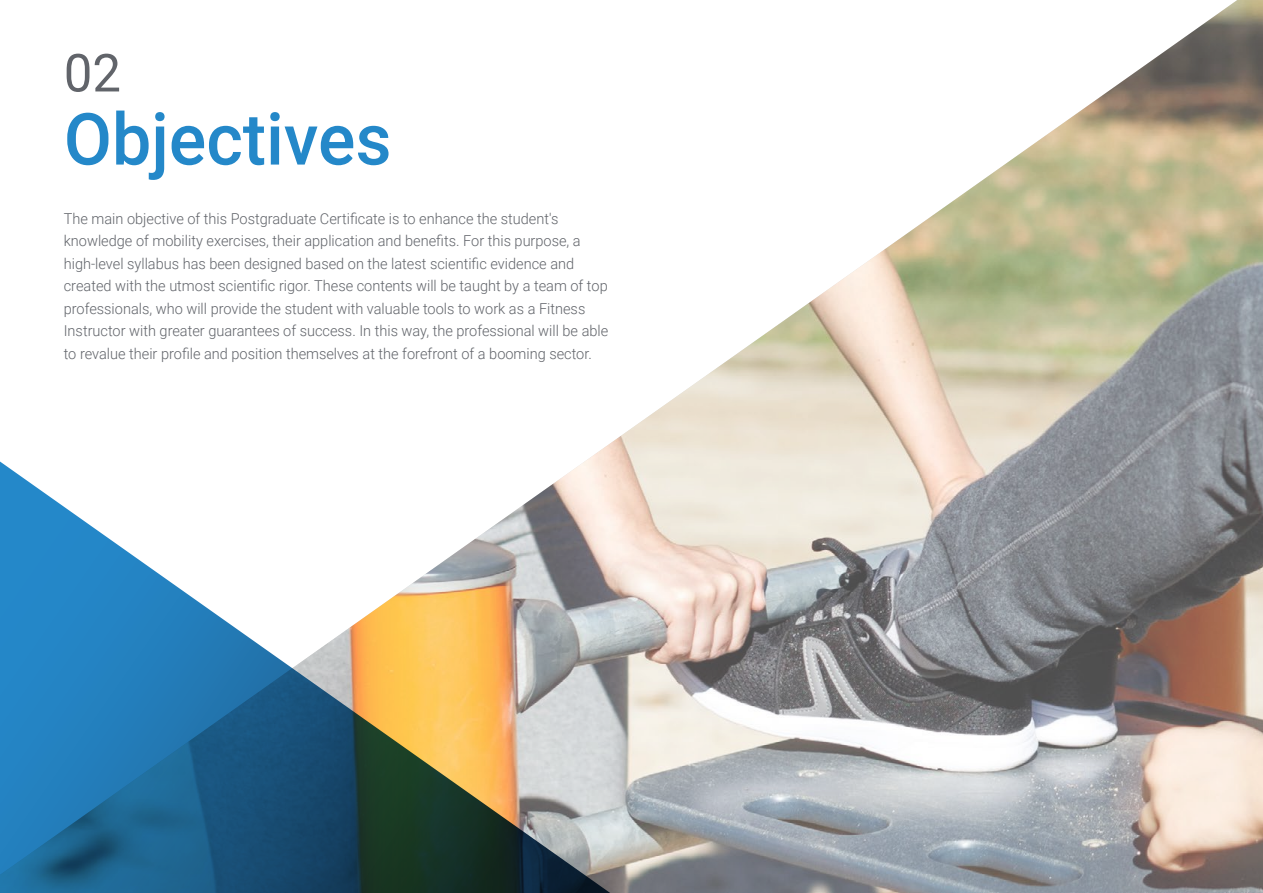
<style>
.page{position:relative;width:1263px;height:893px;background:#fff}
.page>*{position:absolute;margin:0;border:0;box-sizing:border-box;transform-origin:0 0}
.t1{font:500 72px "Roboto";color:#2488c9}
.t2{font:52.5px "Roboto";color:#61646a}
.t3{font:300 15px/22.5px "Roboto";color:#61646a}
</style>
<div class="page">
<img style="left:607px;top:0;width:656px;height:893px">
<svg style="left:0;top:446px;width:640px;height:447px"></svg>
<h2 class="t2" style="left:64px;top:36px;width:59px">02</h2>
<h1 class="t1" style="left:64px;top:89px;width:329px">Objectives</h1>
<p class="t3" style="left:64px;top:207px;width:546px">The main objective of this Postgraduate Certificate is to enhance the student's knowledge of mobility exercises, their application and benefits. For this purpose, a high-level syllabus has been designed based on the latest scientific evidence and created with the utmost scientific rigor. These contents will be taught by a team of top professionals, who will provide the student with valuable tools to work as a Fitness Instructor with greater guarantees of success. In this way, the professional will be able to revalue their profile and position themselves at the forefront of a booming sector.</p>
</div>
